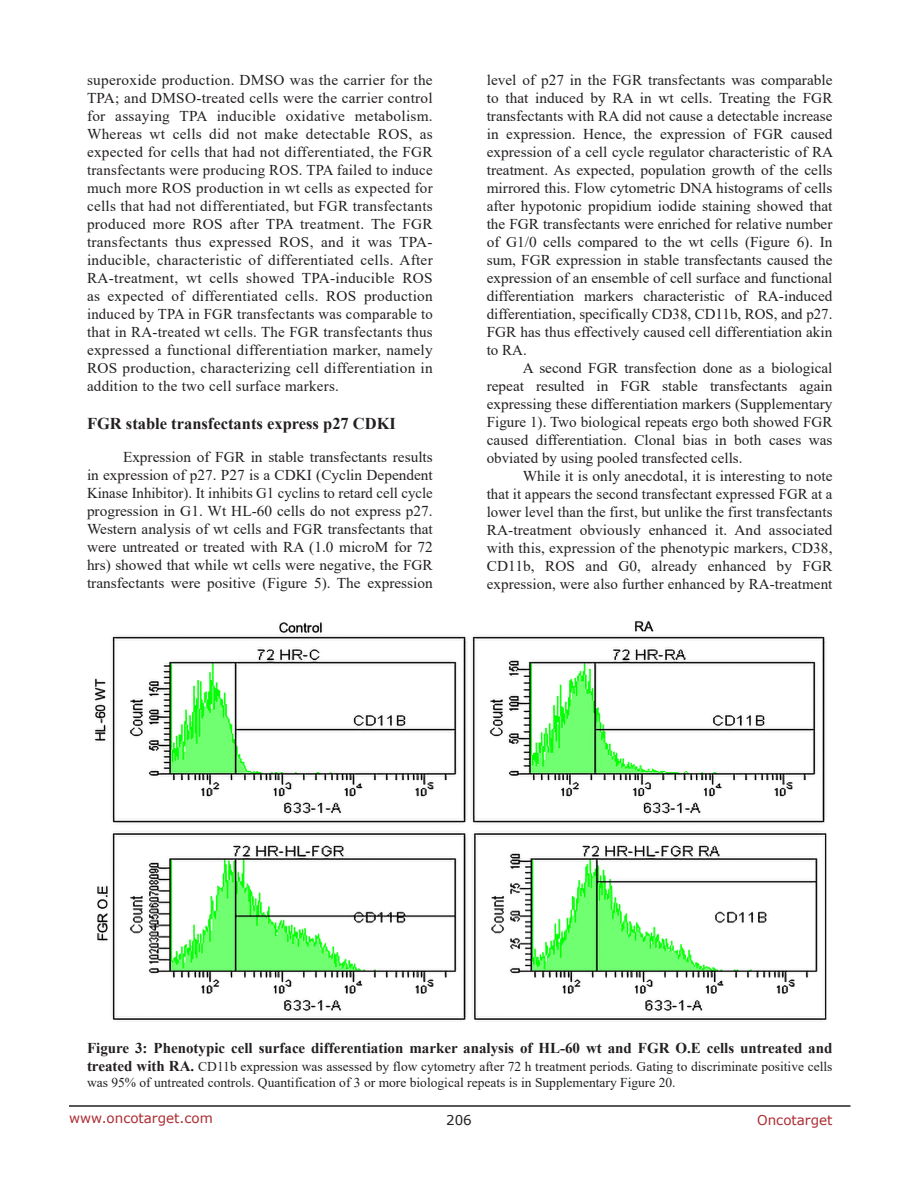
<style>
.page{position:relative;width:918px;height:1188px;background:#fff}
.page>*{position:absolute;margin:0;border:0;box-sizing:border-box;transform-origin:0 0}
.SubHeading_middle{font:700 16.5px "Times New Roman";color:#231f20}
.BodyText{font:15px/18px "Times New Roman";color:#231f20;text-align:justify}
.FigureText{font:700 15px "Times New Roman";color:#231f20}
.FigureText-2{font:13.5px/16.2px "Times New Roman";color:#231f20}
.t1{font:13.5px "Verdana";color:#ac2b31}
.t2{font:13.5px "Verdana";color:#231f20}
.s1{font-weight:700;font-size:15px}
</style>
<div class="page">
<hr style="left:69px;top:1105px;width:781px;height:2px;background:#231f20">
<img style="left:94px;top:621px;width:733px;height:401px">
<p class="BodyText" style="left:87px;top:71px;width:347px">superoxide production. DMSO was the carrier for the TPA; and DMSO-treated cells were the carrier control for assaying TPA inducible oxidative metabolism.<br>Whereas wt cells did not make detectable ROS, as expected for cells that had not differentiated, the FGR transfectants were producing ROS. TPA failed to induce much more ROS production in wt cells as expected for cells that had not differentiated, but FGR transfectants produced more ROS after TPA treatment. The FGR transfectants thus expressed ROS, and it was TPA&shy;inducible, characteristic of differentiated cells. After RA-treatment, wt cells showed TPA-inducible ROS as expected of differentiated cells. ROS production induced by TPA in FGR transfectants was comparable to that in RA-treated wt cells. The FGR transfectants thus expressed a functional differentiation marker, namely ROS production, characterizing cell differentiation in addition to the two cell surface markers.</p>
<p class="SubHeading_middle" style="left:87px;top:412px;width:311px">FGR stable transfectants express p27 CDKI</p>
<p class="BodyText" style="left:87px;top:448px;width:347px;text-indent:36px">Expression of FGR in stable transfectants results in expression of p27. P27 is a CDKI (Cyclin Dependent Kinase Inhibitor). It inhibits G1 cyclins to retard cell cycle progression in G1. Wt HL-60 cells do not express p27.<br>Western analysis of wt cells and FGR transfectants that were untreated or treated with RA (1.0 microM for 72 hrs) showed that while wt cells were negative, the FGR transfectants were positive (Figure 5). The expression</p>
<p class="BodyText" style="left:487px;top:71px;width:348px">level of p27 in the FGR transfectants was comparable to that induced by RA in wt cells. Treating the FGR transfectants with RA did not cause a detectable increase in expression. Hence, the expression of FGR caused expression of a cell cycle regulator characteristic of RA treatment. As expected, population growth of the cells mirrored this. Flow cytometric DNA histograms of cells after hypotonic propidium iodide staining showed that the FGR transfectants were enriched for relative number of G1/0 cells compared to the wt cells (Figure 6). In sum, FGR expression in stable transfectants caused the expression of an ensemble of cell surface and functional differentiation markers characteristic of RA-induced differentiation, specifically CD38, CD11b, ROS, and p27.<br>FGR has thus effectively caused cell differentiation akin to RA.</p>
<p class="BodyText" style="left:487px;top:359px;width:347px;text-indent:36px">A second FGR transfection done as a biological repeat resulted in FGR stable transfectants again expressing these differentiation markers (Supplementary Figure 1). Two biological repeats ergo both showed FGR caused differentiation. Clonal bias in both cases was obviated by using pooled transfected cells.</p>
<p class="BodyText" style="left:487px;top:467px;width:347px;text-indent:36px">While it is only anecdotal, it is interesting to note that it appears the second transfectant expressed FGR at a lower level than the first, but unlike the first transfectants RA-treatment obviously enhanced it. And associated with this, expression of the phenotypic markers, CD38, CD11b, ROS and G0, already enhanced by FGR expression, were also further enhanced by RA-treatment</p>
<p class="FigureText" style="left:87px;top:1037px;width:747px">Figure 3: Phenotypic cell surface differentiation marker analysis of HL-60 wt and FGR O.E cells untreated and</p>
<p class="FigureText-2" style="left:87px;top:1058px;width:747px"><span class="s1">treated with RA.</span> CD11b expression was assessed by flow cytometry after 72 h treatment periods. Gating to discriminate positive cells was 95% of untreated controls. Quantification of 3 or more biological repeats is in Supplementary Figure 20.</p>
<p class="t1" style="left:69px;top:1109px;width:145px">www.oncotarget.com</p>
<p class="t2" style="left:446px;top:1111px;width:27px">206</p>
<p class="t1" style="left:757px;top:1111px;width:77px">Oncotarget</p>
</div>
